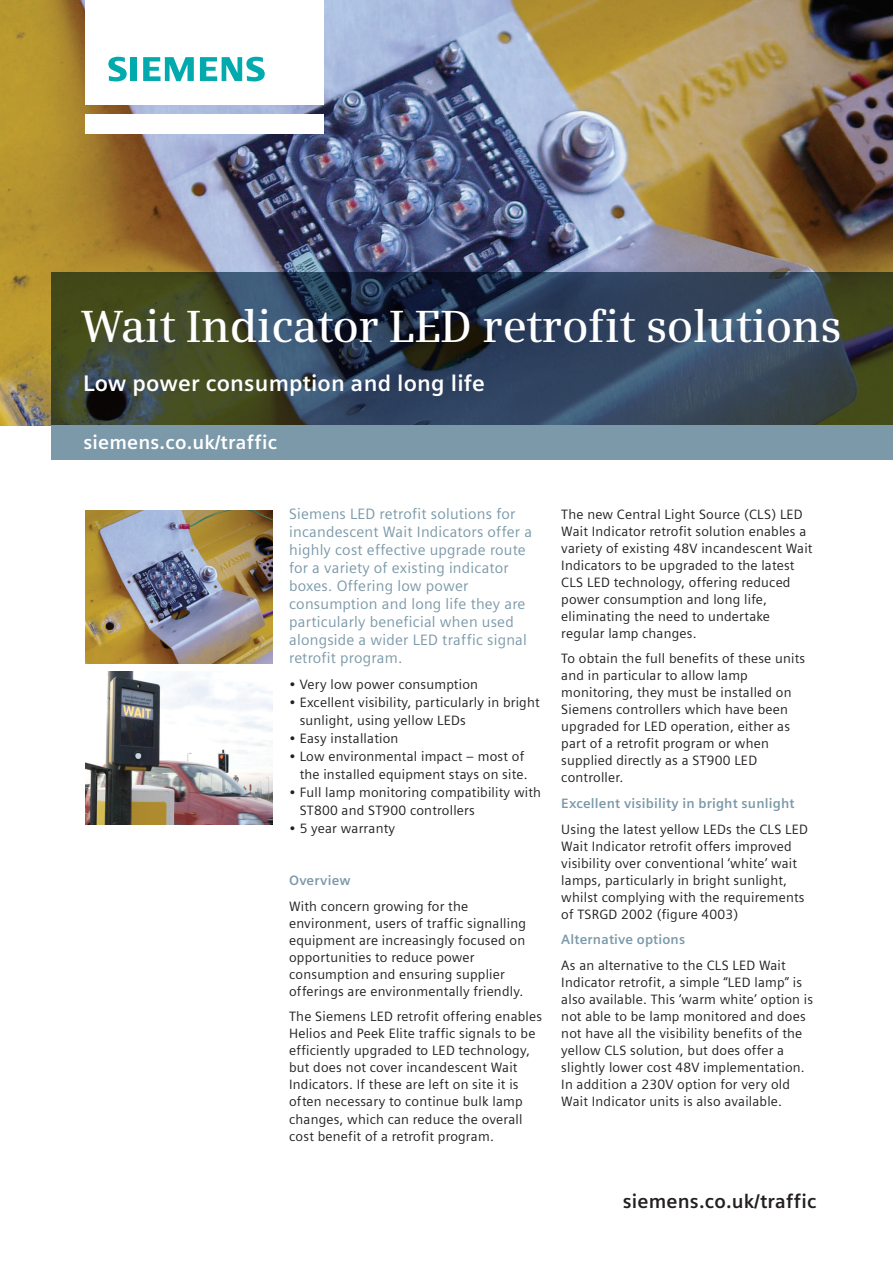
<style>
.page{position:relative;width:893px;height:1263px;background:#fff}
.page>*{position:absolute;margin:0;border:0;box-sizing:border-box;transform-origin:0 0}
.t1{font:600 45px "Siemens Serif";letter-spacing:-.01em;color:#fff}
.t2{font:700 22.5px "Siemens Sans";letter-spacing:.01em;color:#fff}
.t3{font:700 19.5px "Siemens Sans";letter-spacing:.01em;color:#231f20}
.t4{font:700 19.5px "Siemens Sans";letter-spacing:.01em;color:#fff}
.t5{font:15px/18px "Siemens Sans";letter-spacing:.015em;color:#7b99a9}
.t6{font:13.5px/17px "Siemens Sans";letter-spacing:.015em;color:#231f20}
.t7{font:700 13.5px "Siemens Sans";letter-spacing:.015em;color:#7b99a9}
</style>
<div class="page">
<img style="left:0;top:0;width:893px;height:425px">
<div style="left:85px;top:114px;width:238px;height:19px;background:#fff"></div>
<div style="left:85px;top:0;width:238px;height:105px;background:#fff"></div>
<svg style="left:108px;top:57px;width:19px;height:24px"></svg>
<div style="left:130px;top:57px;width:7px;height:24px;background:#00aaad"></div>
<svg style="left:143px;top:57px;width:51px;height:24px"></svg>
<svg style="left:200px;top:57px;width:65px;height:24px"></svg>
<svg style="left:51px;top:272px;width:842px;height:153px;background:#344348"></svg>
<div style="left:51px;top:425px;width:842px;height:34px;background:#7b99a9"></div>
<img style="left:85px;top:510px;width:187px;height:153px">
<img style="left:85px;top:672px;width:187px;height:153px">
<h1 class="t1" style="left:82px;top:302px;width:762px">Wait Indicator LED retrofit solutions</h1>
<h2 class="t2" style="left:83px;top:371px;width:403px">Low power consumption and long life</h2>
<h3 class="t4" style="left:83px;top:431px;width:195px">siemens.co.uk/traffic</h3>
<p class="t5" style="left:289px;top:505px;width:244px">Siemens LED retrofit solutions for incandescent Wait Indicators offer a highly cost effective upgrade route for a variety of existing indicator boxes. Offering low power consumption and long life they are particularly beneficial when used alongside a wider LED traffic signal retrofit program.</p>
<p class="t6" style="left:289px;top:676px;width:190px">• Very low power consumption</p>
<p class="t6" style="left:300px;top:694px;width:242px;line-height:18px;text-indent:-11px">• Excellent visibility, particularly in bright sunlight, using yellow LEDs</p>
<p class="t6" style="left:289px;top:730px;width:111px">• Easy installation</p>
<p class="t6" style="left:289px;top:748px;width:240px;line-height:18px;text-align:right">• Low environmental impact – most of the installed equipment stays on site.</p>
<p class="t6" style="left:300px;top:784px;width:243px;line-height:18px;text-indent:-11px">• Full lamp monitoring compatibility with<br>ST800 and ST900 controllers</p>
<p class="t6" style="left:289px;top:820px;width:108px">• 5 year warranty</p>
<p class="t7" style="left:289px;top:873px;width:63px">Overview</p>
<p class="t6" style="left:289px;top:898px;width:238px">With concern growing for the environment, users of traffic signalling equipment are increasingly focused on opportunities to reduce power consumption and ensuring supplier offerings are environmentally friendly.</p>
<p class="t6" style="left:289px;top:1008px;width:254px">The Siemens LED retrofit offering enables Helios and Peek Elite traffic signals to be efficiently upgraded to LED technology, but does not cover incandescent Wait Indicators. If these are left on site it is often necessary to continue bulk lamp changes, which can reduce the overall cost benefit of a retrofit program.</p>
<p class="t6" style="left:561px;top:506px;width:253px">The new Central Light Source (CLS) LED Wait Indicator retrofit solution enables a variety of existing 48V incandescent Wait Indicators to be upgraded to the latest CLS LED technology, offering reduced power consumption and long life, eliminating the need to undertake regular lamp changes.</p>
<p class="t6" style="left:561px;top:650px;width:245px">To obtain the full benefits of these units and in particular to allow lamp monitoring, they must be installed on<br>Siemens controllers which have been upgraded for LED operation, either as part of a retrofit program or when supplied directly as a ST900 LED controller.</p>
<p class="t7" style="left:561px;top:796px;width:235px">Excellent visibility in bright sunlight</p>
<p class="t6" style="left:561px;top:820px;width:248px">Using the latest yellow LEDs the CLS LED Wait Indicator retrofit offers improved visibility over conventional ‘white’ wait lamps, particularly in bright sunlight, whilst complying with the requirements of TSRGD 2002 (figure 4003)</p>
<p class="t7" style="left:561px;top:932px;width:125px">Alternative options</p>
<p class="t6" style="left:561px;top:956px;width:253px">As an alternative to the CLS LED Wait Indicator retrofit, a simple “LED lamp” is also available. This ‘warm white’ option is not able to be lamp monitored and does not have all the visibility benefits of the yellow CLS solution, but does offer a slightly lower cost 48V implementation.<br>In addition a 230V option for very old Wait Indicator units is also available.</p>
<h3 class="t3" style="left:623px;top:1190px;width:195px">siemens.co.uk/traffic</h3>
</div>
